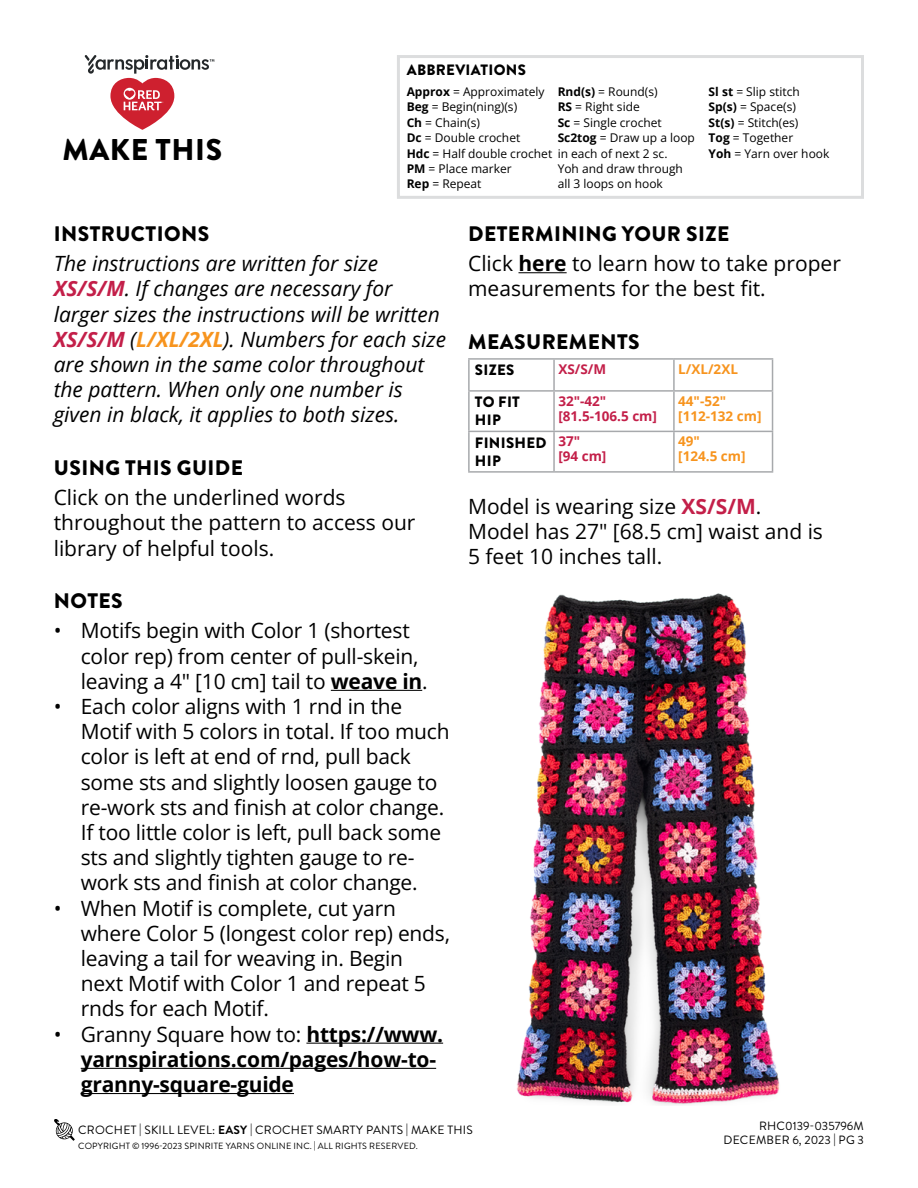
<style>
.page{position:relative;width:918px;height:1188px;background:#fff}
.page>*{position:absolute;margin:0;border:0;box-sizing:border-box;transform-origin:0 0}
.t1{font:900 30px "Brandon Grotesque";letter-spacing:.02em;color:#000}
.Body_-_Body_Text{font:21px/25.2px "Open Sans";letter-spacing:-.01em;color:#000}
.The_Instructions_are_written{font:italic 21px/25.2px "Open Sans";color:#000}
.t2{font:700 21px/25.2px "Open Sans";letter-spacing:-.01em;color:#000}
.Body_-_Headers{font:900 21px "Brandon Grotesque";letter-spacing:.02em;color:#000}
.Sizes_Table_-_Headers_Left_Align{font:900 15px/18px "Brandon Grotesque";letter-spacing:.02em;color:#000}
.Sizes_Table_-_Body_-_Left_Align{font:700 13.5px "Open Sans";color:#f7941e}
.Sizes_Table_-_Body_-_Left_Align-2{font:700 13.5px "Open Sans";color:#c31f49}
.t3{font:12px/15.3px "Open Sans";color:#000}
.t4{font:12px "Brandon Grotesque";letter-spacing:.02em;color:#000}
.t5{font:12px "Brandon Grotesque";color:#000}
.t6{font:9px "Brandon Grotesque";letter-spacing:.02em;color:#000}
.s1{font-weight:700}
.s2{font-weight:700;color:#c31f49}
.s3{font-weight:700;color:#f7941e}
.s4{font-weight:400}
</style>
<div class="page">
<svg style="left:54px;top:1119px;width:21px;height:21px"></svg>
<div style="left:397px;top:55px;width:467px;height:144px;border:3px solid #dcddde"></div>
<img style="left:517px;top:593px;width:263px;height:512px">
<hr style="left:331px;top:690px;width:91px;height:1px;background:#000">
<hr style="left:306px;top:1043px;width:137px;height:1px;background:#000">
<hr style="left:81px;top:1068px;width:355px;height:1px;background:#000">
<hr style="left:81px;top:1093px;width:213px;height:1px;background:#000">
<hr style="left:519px;top:272px;width:48px;height:1px;background:#000">
<hr style="left:554px;top:358px;width:120px;height:2px;background:#a7a9ac">
<hr style="left:553px;top:360px;width:2px;height:30px;background:#a7a9ac">
<hr style="left:674px;top:358px;width:99px;height:2px;background:#a7a9ac">
<hr style="left:554px;top:390px;width:120px;height:2px;background:#a7a9ac">
<hr style="left:674px;top:390px;width:99px;height:2px;background:#a7a9ac">
<hr style="left:554px;top:471px;width:120px;height:2px;background:#a7a9ac">
<hr style="left:674px;top:471px;width:99px;height:2px;background:#a7a9ac">
<hr style="left:673px;top:360px;width:2px;height:30px;background:#a7a9ac">
<hr style="left:772px;top:360px;width:1px;height:30px;background:#a7a9ac">
<hr style="left:468px;top:390px;width:86px;height:2px;background:#a7a9ac">
<hr style="left:468px;top:431px;width:86px;height:1px;background:#a7a9ac">
<hr style="left:674px;top:431px;width:99px;height:1px;background:#a7a9ac">
<hr style="left:673px;top:432px;width:2px;height:39px;background:#a7a9ac">
<hr style="left:772px;top:432px;width:1px;height:39px;background:#a7a9ac">
<hr style="left:468px;top:358px;width:86px;height:2px;background:#a7a9ac">
<hr style="left:468px;top:360px;width:2px;height:30px;background:#a7a9ac">
<hr style="left:468px;top:392px;width:2px;height:39px;background:#a7a9ac">
<hr style="left:553px;top:392px;width:2px;height:39px;background:#a7a9ac">
<hr style="left:673px;top:392px;width:2px;height:39px;background:#a7a9ac">
<hr style="left:772px;top:392px;width:1px;height:39px;background:#a7a9ac">
<hr style="left:468px;top:432px;width:2px;height:39px;background:#a7a9ac">
<hr style="left:554px;top:431px;width:120px;height:1px;background:#a7a9ac">
<hr style="left:553px;top:432px;width:2px;height:39px;background:#a7a9ac">
<hr style="left:468px;top:471px;width:86px;height:2px;background:#a7a9ac">
<svg style="left:85px;top:55px;width:129px;height:75px"></svg>
<h1 class="t1" style="left:63px;top:129px;width:161px">MAKE THIS</h1>
<p class="Sizes_Table_-_Headers_Left_Align" style="left:407px;top:61px;width:121px">ABBREVIATIONS</p>
<p class="t3" style="left:407px;top:84px;width:262px"><span class="s1">Approx</span> = Approximately<br><span class="s1">Beg</span> = Begin(ning)(s)<br><span class="s1">Ch</span> = Chain(s)<br><span class="s1">Dc</span> = Double crochet<br><span class="s1">Hdc</span> = Half double crochet in each of next 2 sc.<br><span class="s1">PM</span> = Place marker<br><span class="s1">Rep</span> = Repeat</p>
<p class="t3" style="left:558px;top:84px;width:139px"><span class="s1">Rnd(s)</span> = Round(s)<br><span class="s1">RS</span> = Right side<br><span class="s1">Sc</span> = Single crochet<br><span class="s1">Sc2tog</span> = Draw up a loop</p>
<p class="t3" style="left:558px;top:161px;width:127px">Yoh and draw through all 3 loops on hook</p>
<p class="t3" style="left:709px;top:84px;width:122px"><span class="s1">Sl st</span> = Slip stitch<br><span class="s1">Sp(s)</span> = Space(s)<br><span class="s1">St(s)</span> = Stitch(es)<br><span class="s1">Tog</span> = Together<br><span class="s1">Yoh</span> = Yarn over hook</p>
<p class="Body_-_Headers" style="left:54px;top:218px;width:157px">INSTRUCTIONS</p>
<p class="The_Instructions_are_written" style="left:54px;top:250px;width:394px">The instructions are written for size <span class="s2">XS/S/M</span>. If changes are necessary for larger sizes the instructions will be written <span class="s2">XS/S/M</span> (<span class="s3">L/XL/2XL</span>). Numbers for each size are shown in the same color throughout the pattern. When only one number is given in black, it applies to both sizes.</p>
<p class="Body_-_Headers" style="left:54px;top:452px;width:191px">USING THIS GUIDE</p>
<p class="Body_-_Body_Text" style="left:54px;top:484px;width:363px">Click on the underlined words throughout the pattern to access our library of helpful tools.</p>
<p class="Body_-_Headers" style="left:54px;top:586px;width:70px">NOTES</p>
<p class="Body_-_Body_Text" style="left:81px;top:618px;width:349px;text-indent:-27px">• Motifs begin with Color 1 (shortest color rep) from center of pull-skein, leaving a 4" [10 cm] tail to <span class="s1">weave in</span>.</p>
<p class="Body_-_Body_Text" style="left:81px;top:693px;width:370px;text-indent:-27px">• Each color aligns with 1 rnd in the Motif with 5 colors in total. If too much color is left at end of rnd, pull back some sts and slightly loosen gauge to re-work sts and finish at color change.<br>If too little color is left, pull back some sts and slightly tighten gauge to re&shy;work sts and finish at color change.</p>
<p class="Body_-_Body_Text" style="left:81px;top:895px;width:371px;text-indent:-27px">• When Motif is complete, cut yarn where Color 5 (longest color rep) ends, leaving a tail for weaving in. Begin next Motif with Color 1 and repeat 5 rnds for each Motif.</p>
<p class="t2" style="left:81px;top:1021px;width:364px;text-indent:-27px"><span class="s4">• Granny Square how to:</span> https://www. yarnspirations.com/pages/how-to&shy;granny-square-guide</p>
<p class="Body_-_Headers" style="left:468px;top:218px;width:263px">DETERMINING YOUR SIZE</p>
<p class="Body_-_Body_Text" style="left:468px;top:250px;width:374px">Click <span class="s1">here</span> to learn how to take proper measurements for the best fit.</p>
<p class="Body_-_Headers" style="left:468px;top:326px;width:173px">MEASUREMENTS</p>
<p class="Sizes_Table_-_Headers_Left_Align" style="left:475px;top:361px;width:41px">SIZES</p>
<p class="Sizes_Table_-_Body_-_Left_Align-2" style="left:558px;top:359px;width:49px">XS/S/M</p>
<p class="Sizes_Table_-_Body_-_Left_Align" style="left:678px;top:359px;width:61px">L/XL/2XL</p>
<p class="Sizes_Table_-_Headers_Left_Align" style="left:475px;top:393px;width:46px">TO FIT<br>HIP</p>
<p class="Sizes_Table_-_Body_-_Left_Align-2" style="left:558px;top:391px;width:49px">32"-42"</p>
<p class="Sizes_Table_-_Body_-_Left_Align" style="left:678px;top:391px;width:49px">44"-52"</p>
<p class="Sizes_Table_-_Body_-_Left_Align" style="left:678px;top:406px;width:85px">[112-132 cm]</p>
<p class="Sizes_Table_-_Body_-_Left_Align-2" style="left:558px;top:406px;width:100px">[81.5-106.5 cm]</p>
<p class="Sizes_Table_-_Headers_Left_Align" style="left:475px;top:434px;width:73px">FINISHED<br>HIP</p>
<p class="Sizes_Table_-_Body_-_Left_Align-2" style="left:558px;top:432px;width:23px">37"</p>
<p class="Sizes_Table_-_Body_-_Left_Align" style="left:678px;top:432px;width:23px">49"</p>
<p class="Sizes_Table_-_Body_-_Left_Align" style="left:678px;top:447px;width:69px">[124.5 cm]</p>
<p class="Body_-_Body_Text" style="left:468px;top:493px;width:295px">Model is wearing size <span class="s2">XS/S/M</span>.</p>
<p class="Body_-_Body_Text" style="left:468px;top:518px;width:356px">Model has 27" [68.5 cm] waist and is<br>5 feet 10 inches tall.</p>
<p class="Sizes_Table_-_Body_-_Left_Align-2" style="left:558px;top:447px;width:50px">[94 cm]</p>
<p class="t4" style="left:78px;top:1122px;width:396px">CROCHET | SKILL LEVEL: <span class="s1">EASY</span> | CROCHET SMARTY PANTS | MAKE THIS</p>
<p class="t6" style="left:78px;top:1140px;width:341px">COPYRIGHT © 1996-2023 SPINRITE YARNS ONLINE INC. | ALL RIGHTS RESERVED.</p>
<p class="t5" style="left:759px;top:1117px;width:106px">RHC0139-035796M</p>
<p class="t4" style="left:723px;top:1132px;width:19px">DECEM</p>
<p class="t4" style="left:767px;top:1132px;width:99px">BER 6, 2023 | PG 3</p>
</div>
